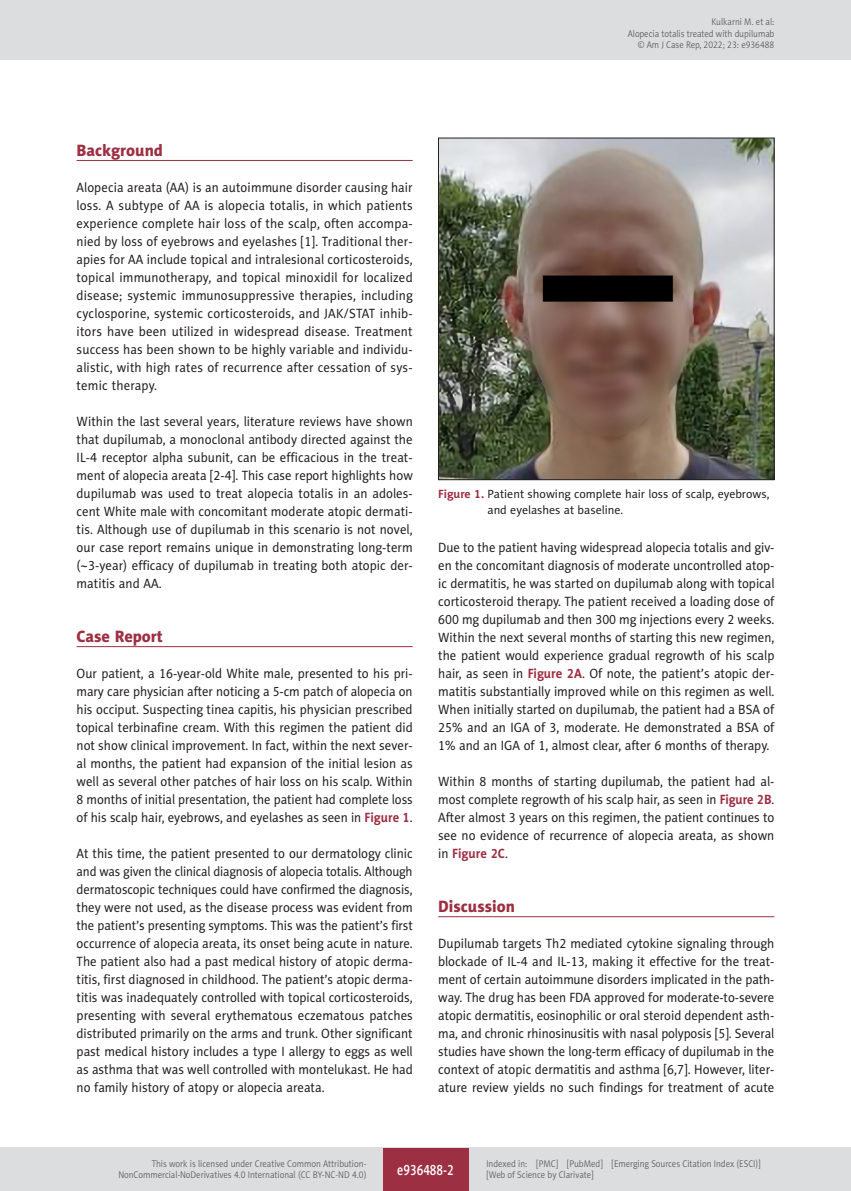
<style>
.page{position:relative;width:851px;height:1191px;background:#fff}
.page>*{position:absolute;margin:0;border:0;box-sizing:border-box;transform-origin:0 0}
.AJCR_Headline_1{font:16.5px "Naomi Sans EFN Heavy";color:#9d2f42}
.AJCR_e-PAGINA{font:15px "Naomi Sans EFN Medium";color:#fff;scale:.8 1}
.AJCR_Body{font:13.5px/18px "Naomi Sans EFN";color:#231f20;text-align:justify;scale:.95 1}
.AJCR_Body-2{font:13.5px/18px "Naomi Sans EFN";color:#231f20;text-align:justify;scale:.94 1}
.AJCR_Rycina_tytul{font:12px/15.8px "Naomi Sans EFN";color:#231f20}
.AJCR_pagina_zywa{font:9.75px/11.2px "Naomi Sans EFN Light";color:#57585a;text-align:right;scale:.9 1}
.AJCR_pagina_sygnatur{font:9.75px "Naomi Sans EFN Light";color:#57585a;scale:.9 1}
.s1{font-weight:700;color:#9d2f42}
</style>
<div class="page">
<hr style="left:77px;top:160px;width:335px;height:1px;background:#9d2f42">
<hr style="left:77px;top:646px;width:335px;height:1px;background:#9d2f42">
<hr style="left:438px;top:916px;width:336px;height:1px;background:#9d2f42">
<img style="left:440px;top:140px;width:332px;height:338px">
<div style="left:438px;top:138px;width:336px;height:342px;border:1px solid #231f20"></div>
<div style="left:0;top:0;width:850px;height:60px;background:#dcdddf"></div>
<hr style="left:850px;top:0;width:1px;height:60px;background:#dcdddf">
<div style="left:0;top:1148px;width:850px;height:43px;background:#dcdddf"></div>
<div style="left:383px;top:1147px;width:85px;height:43px;background:#9d2f42"></div>
<p class="AJCR_pagina_zywa" style="left:627px;top:16px;width:164px">Kulkarni M. et al:<br>Alopecia totalis treated with dupilumab</p>
<p class="AJCR_pagina_sygnatur" style="left:637px;top:39px;width:153px">© Am J Case Rep, 2022; 23: e936488</p>
<p class="AJCR_Headline_1" style="left:77px;top:140px;width:88px">Background</p>
<p class="AJCR_Body-2" style="left:77px;top:178px;width:359px">Alopecia areata (AA) is an autoimmune disorder causing hair loss. A subtype of AA is alopecia totalis, in which patients experience complete hair loss of the scalp, often accompa&shy;nied by loss of eyebrows and eyelashes [1]. Traditional ther&shy;apies for AA include topical and intralesional corticosteroids, topical immunotherapy, and topical minoxidil for localized disease; systemic immunosuppressive therapies, including cyclosporine, systemic corticosteroids, and JAK/STAT inhib&shy;itors have been utilized in widespread disease. Treatment success has been shown to be highly variable and individu&shy;alistic, with high rates of recurrence after cessation of sys&shy;temic therapy.</p>
<p class="AJCR_Body" style="left:77px;top:412px;width:355px">Within the last several years, literature reviews have shown that dupilumab, a monoclonal antibody directed against the IL-4 receptor alpha subunit, can be efficacious in the treat&shy;ment of alopecia areata [2-4]. This case report highlights how dupilumab was used to treat alopecia totalis in an adoles&shy;cent White male with concomitant moderate atopic dermati&shy;tis. Although use of dupilumab in this scenario is not novel, our case report remains unique in demonstrating long-term (~3-year) efficacy of dupilumab in treating both atopic der&shy;matitis and AA.</p>
<p class="AJCR_Headline_1" style="left:77px;top:626px;width:88px">Case Report</p>
<p class="AJCR_Body" style="left:77px;top:664px;width:355px">Our patient, a 16-year-old White male, presented to his pri&shy;mary care physician after noticing a 5-cm patch of alopecia on his occiput. Suspecting tinea capitis, his physician prescribed topical terbinafine cream. With this regimen the patient did not show clinical improvement. In fact, within the next sever&shy;al months, the patient had expansion of the initial lesion as well as several other patches of hair loss on his scalp. Within 8 months of initial presentation, the patient had complete loss of his scalp hair, eyebrows, and eyelashes as seen in <span class="s1">Figure 1</span>.</p>
<p class="AJCR_Body" style="left:77px;top:844px;width:355px">At this time, the patient presented to our dermatology clinic and was given the clinical diagnosis of alopecia totalis. Although dermatoscopic techniques could have confirmed the diagnosis, they were not used, as the disease process was evident from the patient’s presenting symptoms. This was the patient’s first occurrence of alopecia areata, its onset being acute in nature.<br>The patient also had a past medical history of atopic derma&shy;titis, first diagnosed in childhood. The patient’s atopic derma&shy;titis was inadequately controlled with topical corticosteroids, presenting with several erythematous eczematous patches distributed primarily on the arms and trunk. Other significant past medical history includes a type I allergy to eggs as well as asthma that was well controlled with montelukast. He had no family history of atopy or alopecia areata.</p>
<p class="AJCR_Rycina_tytul" style="left:487px;top:486px;width:283px;text-indent:-49px"><span class="s1">Figure 1.</span> Patient showing complete hair loss of scalp, eyebrows, and eyelashes at baseline.</p>
<p class="AJCR_Body-2" style="left:438px;top:538px;width:359px">Due to the patient having widespread alopecia totalis and giv&shy;en the concomitant diagnosis of moderate uncontrolled atop&shy;ic dermatitis, he was started on dupilumab along with topical corticosteroid therapy. The patient received a loading dose of 600 mg dupilumab and then 300 mg injections every 2 weeks.<br>Within the next several months of starting this new regimen, the patient would experience gradual regrowth of his scalp hair, as seen in <span class="s1">Figure 2A</span>. Of note, the patient’s atopic der&shy;matitis substantially improved while on this regimen as well.<br>When initially started on dupilumab, the patient had a BSA of 25% and an IGA of 3, moderate. He demonstrated a BSA of 1% and an IGA of 1, almost clear, after 6 months of therapy.</p>
<p class="AJCR_Body" style="left:438px;top:772px;width:355px">Within 8 months of starting dupilumab, the patient had al&shy;most complete regrowth of his scalp hair, as seen in <span class="s1">Figure 2B</span>.<br>After almost 3 years on this regimen, the patient continues to see no evidence of recurrence of alopecia areata, as shown in <span class="s1">Figure 2C</span>.</p>
<p class="AJCR_Headline_1" style="left:438px;top:896px;width:78px">Discussion</p>
<p class="AJCR_Body" style="left:438px;top:934px;width:355px">Dupilumab targets Th2 mediated cytokine signaling through blockade of IL-4 and IL-13, making it effective for the treat&shy;ment of certain autoimmune disorders implicated in the path&shy;way. The drug has been FDA approved for moderate-to-severe atopic dermatitis, eosinophilic or oral steroid dependent asth&shy;ma, and chronic rhinosinusitis with nasal polyposis [5]. Several studies have shown the long-term efficacy of dupilumab in the context of atopic dermatitis and asthma [6,7]. However, liter&shy;ature review yields no such findings for treatment of acute</p>
<p class="AJCR_pagina_zywa" style="left:118px;top:1158px;width:277px">This work is licensed under Creative Common Attribution-<br>NonCommercial-NoDerivatives 4.0 International (CC BY-NC-ND 4.0)</p>
<p class="AJCR_e-PAGINA" style="left:397px;top:1160px;width:72px">e936488-2</p>
<p class="AJCR_pagina_zywa" style="left:486px;top:1158px;width:306px;text-align:left">Indexed in: [PMC] [PubMed] [Emerging Sources Citation Index (ESCI)] [Web of Science by Clarivate]</p>
</div>
